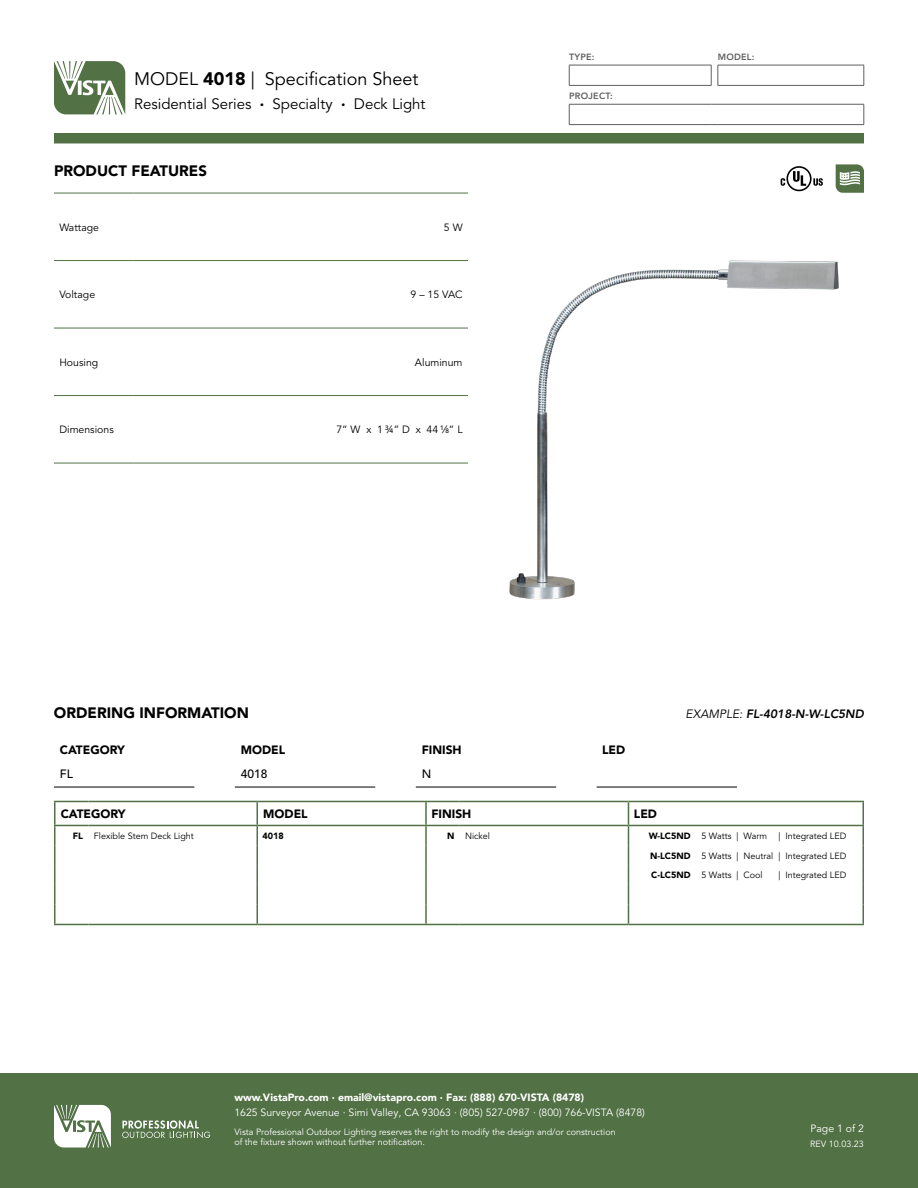
<style>
.page{position:relative;width:918px;height:1188px;background:#fff}
.page>*{position:absolute;margin:0;border:0;box-sizing:border-box;transform-origin:0 0}
.t1{font:18px "Avenir LT Pro";color:#000}
.t2{font:15px "Avenir LT Pro";color:#000}
.t3{font:900 15px "Avenir LT Pro";color:#000}
.t4{font:900 12px "Avenir LT Pro";color:#000}
.t5{font:italic 800 12px "Avenir LT Pro";color:#000}
.t6{font:500 12px "Avenir LT Pro";color:#000}
.t7{font:10.5px "Avenir LT Pro";color:#fff}
.t8{font:10.5px "Avenir LT Pro";color:#000}
.t9{font:900 10.5px "Avenir LT Pro";color:#fff}
.t10{font:9px/10.8px "Avenir LT Pro";color:#fff}
.t11{font:9px/19.8px "Avenir LT Pro";color:#000;text-align:justify}
.t12{font:800 9px "Avenir LT Pro";letter-spacing:.025em;color:#5f5f5f}
.t13{font:900 9px "Avenir LT Pro";color:#000}
.s1{font-weight:900}
.s2{font-weight:500;font-size:6.3px}
.s3{font-weight:400}
</style>
<div class="page">
<img style="left:509px;top:260px;width:330px;height:340px">
<div style="left:0;top:1074px;width:918px;height:114px;background:#527246"></div>
<svg style="left:54px;top:1105px;width:57px;height:43px"></svg>
<svg style="left:122px;top:1120px;width:88px;height:18px"></svg>
<svg style="left:54px;top:61px;width:71px;height:53px"></svg>
<div style="left:54px;top:133px;width:810px;height:10px;background:#527246"></div>
<svg style="left:864px;top:104px;width:1px;height:20px"></svg>
<hr style="left:569px;top:65px;width:142px;height:1px;background:#5f6060">
<svg style="left:569px;top:65px;width:1px;height:20px"></svg>
<svg style="left:711px;top:65px;width:1px;height:20px"></svg>
<hr style="left:569px;top:85px;width:142px;height:1px;background:#5f6060">
<hr style="left:718px;top:85px;width:146px;height:1px;background:#5f6060">
<hr style="left:718px;top:65px;width:146px;height:1px;background:#5f5f5f">
<svg style="left:718px;top:65px;width:1px;height:20px"></svg>
<svg style="left:864px;top:65px;width:1px;height:20px"></svg>
<hr style="left:569px;top:104px;width:142px;height:1px;background:#5f5f5f">
<svg style="left:569px;top:104px;width:1px;height:20px"></svg>
<hr style="left:718px;top:104px;width:146px;height:1px;background:#5f5f5f">
<hr style="left:569px;top:124px;width:142px;height:1px;background:#5f5f5f">
<hr style="left:718px;top:124px;width:146px;height:1px;background:#5f5f5f">
<div style="left:786px;top:166px;width:26px;height:25px;border:2px solid #000;border-radius:50%"></div>
<svg style="left:793px;top:171px;width:13px;height:15px"></svg>
<svg style="left:781px;top:178px;width:4px;height:8px"></svg>
<svg style="left:813px;top:178px;width:10px;height:8px"></svg>
<svg style="left:836px;top:164px;width:28px;height:29px"></svg>
<hr style="left:54px;top:193px;width:79px;height:1px;background:#527246">
<hr style="left:133px;top:193px;width:335px;height:1px;background:#527246">
<hr style="left:54px;top:260px;width:79px;height:1px;background:#527246">
<hr style="left:133px;top:260px;width:335px;height:1px;background:#527246">
<hr style="left:54px;top:328px;width:79px;height:1px;background:#527246">
<hr style="left:133px;top:328px;width:335px;height:1px;background:#527246">
<hr style="left:54px;top:395px;width:79px;height:1px;background:#527246">
<hr style="left:54px;top:463px;width:79px;height:1px;background:#527246">
<hr style="left:133px;top:395px;width:335px;height:1px;background:#527246">
<hr style="left:133px;top:463px;width:335px;height:1px;background:#527246">
<svg style="left:54px;top:826px;width:2px;height:19px"></svg>
<hr style="left:54px;top:825px;width:34px;height:1px;background:#527246">
<hr style="left:88px;top:825px;width:169px;height:1px;background:#527246">
<svg style="left:256px;top:826px;width:2px;height:19px"></svg>
<hr style="left:628px;top:825px;width:68px;height:1px;background:#527246">
<hr style="left:696px;top:825px;width:168px;height:1px;background:#527246">
<svg style="left:862px;top:826px;width:2px;height:19px"></svg>
<hr style="left:54px;top:802px;width:2px;height:23px;background:#527246">
<hr style="left:54px;top:801px;width:34px;height:1px;background:#527246">
<hr style="left:88px;top:801px;width:169px;height:1px;background:#527246">
<hr style="left:256px;top:802px;width:2px;height:23px;background:#527246">
<hr style="left:257px;top:801px;width:169px;height:1px;background:#527246">
<hr style="left:862px;top:845px;width:2px;height:20px;background:#527246">
<hr style="left:862px;top:885px;width:2px;height:20px;background:#527246">
<hr style="left:425px;top:802px;width:2px;height:23px;background:#527246">
<hr style="left:426px;top:801px;width:34px;height:1px;background:#527246">
<hr style="left:460px;top:801px;width:168px;height:1px;background:#527246">
<hr style="left:862px;top:802px;width:2px;height:23px;background:#527246">
<hr style="left:628px;top:801px;width:68px;height:1px;background:#527246">
<hr style="left:696px;top:801px;width:168px;height:1px;background:#527246">
<hr style="left:862px;top:865px;width:2px;height:20px;background:#527246">
<hr style="left:257px;top:825px;width:169px;height:1px;background:#527246">
<svg style="left:425px;top:826px;width:2px;height:19px"></svg>
<hr style="left:426px;top:825px;width:34px;height:1px;background:#527246">
<hr style="left:460px;top:825px;width:168px;height:1px;background:#527246">
<hr style="left:54px;top:845px;width:2px;height:20px;background:#527246">
<hr style="left:54px;top:865px;width:2px;height:20px;background:#527246">
<hr style="left:54px;top:885px;width:2px;height:20px;background:#527246">
<hr style="left:256px;top:845px;width:2px;height:20px;background:#527246">
<hr style="left:256px;top:865px;width:2px;height:20px;background:#527246">
<hr style="left:256px;top:885px;width:2px;height:20px;background:#527246">
<hr style="left:425px;top:845px;width:2px;height:20px;background:#527246">
<hr style="left:425px;top:865px;width:2px;height:20px;background:#527246">
<hr style="left:425px;top:885px;width:2px;height:20px;background:#527246">
<svg style="left:54px;top:905px;width:2px;height:19px"></svg>
<hr style="left:54px;top:924px;width:34px;height:1px;background:#527246">
<hr style="left:88px;top:924px;width:169px;height:1px;background:#527246">
<svg style="left:256px;top:905px;width:2px;height:19px"></svg>
<hr style="left:257px;top:924px;width:169px;height:1px;background:#527246">
<svg style="left:425px;top:905px;width:2px;height:19px"></svg>
<svg style="left:628px;top:802px;width:1px;height:122px"></svg>
<hr style="left:426px;top:924px;width:34px;height:1px;background:#527246">
<hr style="left:628px;top:924px;width:68px;height:1px;background:#527246">
<hr style="left:460px;top:924px;width:168px;height:1px;background:#527246">
<hr style="left:696px;top:924px;width:168px;height:1px;background:#527246">
<svg style="left:862px;top:905px;width:2px;height:19px"></svg>
<hr style="left:54px;top:787px;width:140px;height:1px;background:#000">
<hr style="left:235px;top:787px;width:140px;height:1px;background:#000">
<hr style="left:416px;top:787px;width:140px;height:1px;background:#000">
<hr style="left:597px;top:787px;width:140px;height:1px;background:#000">
<h1 class="t1" style="left:134px;top:68px;width:286px">MODEL <span class="s1">4018</span> | Specification Sheet</h1>
<h2 class="t2" style="left:134px;top:95px;width:293px">Residential Series <span class="s1">·</span> Specialty <span class="s1">·</span> Deck Light</h2>
<h2 class="t3" style="left:54px;top:162px;width:155px">PRODUCT FEATURES</h2>
<p class="t8" style="left:59px;top:221px;width:41px">Wattage</p>
<p class="t8" style="left:444px;top:221px;width:20px">5 W</p>
<p class="t8" style="left:59px;top:288px;width:37px">Voltage</p>
<p class="t8" style="left:411px;top:288px;width:53px">9 – 15 VAC</p>
<p class="t8" style="left:59px;top:356px;width:40px">Housing</p>
<p class="t8" style="left:415px;top:356px;width:49px">Aluminum</p>
<p class="t8" style="left:59px;top:423px;width:56px">Dimensions</p>
<p class="t8" style="left:336px;top:423px;width:128px">7” W x 1 ¾” D x 44 <sup>1</sup>∕<span class="s2">8</span>” L</p>
<p class="t12" style="left:569px;top:52px;width:27px">TYPE:</p>
<p class="t12" style="left:718px;top:52px;width:38px">MODEL:</p>
<p class="t12" style="left:569px;top:91px;width:45px">PROJECT:</p>
<h2 class="t3" style="left:54px;top:703px;width:196px">ORDERING INFORMATION</h2>
<h3 class="t5" style="left:686px;top:707px;width:180px"><span class="s3">EXAMPLE:</span> FL-4018-N-W-LC5ND</h3>
<h3 class="t4" style="left:60px;top:743px;width:66px">CATEGORY</h3>
<h3 class="t4" style="left:241px;top:743px;width:46px">MODEL</h3>
<h3 class="t4" style="left:422px;top:743px;width:41px">FINISH</h3>
<h3 class="t4" style="left:602px;top:742px;width:25px">LED</h3>
<h3 class="t6" style="left:60px;top:767px;width:15px">FL</h3>
<h3 class="t6" style="left:241px;top:767px;width:28px">4018</h3>
<h3 class="t6" style="left:422px;top:767px;width:11px">N</h3>
<h3 class="t4" style="left:61px;top:807px;width:66px">CATEGORY</h3>
<h3 class="t4" style="left:263px;top:807px;width:46px">MODEL</h3>
<h3 class="t4" style="left:431px;top:807px;width:41px">FINISH</h3>
<h3 class="t4" style="left:634px;top:807px;width:25px">LED</h3>
<p class="t11" style="left:73px;top:826px;width:122px"><span class="s1">FL</span> Flexible Stem Deck Light</p>
<p class="t13" style="left:263px;top:830px;width:23px">4018</p>
<p class="t11" style="left:447px;top:826px;width:45px"><span class="s1">N</span> Nickel</p>
<p class="t11" style="left:649px;top:826px;width:199px"><span class="s1">W-LC5ND</span> 5 Watts | Warm | Integrated LED <span class="s1">N-LC5ND</span> 5 Watts | Neutral | Integrated LED <span class="s1">C-LC5ND</span> 5 Watts | Cool</p>
<p class="t11" style="left:778px;top:866px;width:70px">| Integrated LED</p>
<p class="t9" style="left:234px;top:1091px;width:351px">www.VistaPro.com · email@vistapro.com · Fax: (888) 670-VISTA (8478)</p>
<p class="t7" style="left:234px;top:1106px;width:412px">1625 Surveyor Avenue · Simi Valley, CA 93063 · (805) 527-0987 · (800) 766-VISTA (8478)</p>
<p class="t10" style="left:234px;top:1126px;width:383px">Vista Professional Outdoor Lighting reserves the right to modify the design and/or construction of the fixture shown without further notification.</p>
<p class="t7" style="left:811px;top:1122px;width:55px">Page 1 of 2</p>
<p class="t10" style="left:810px;top:1139px;width:55px">REV 10.03.23</p>
</div>
